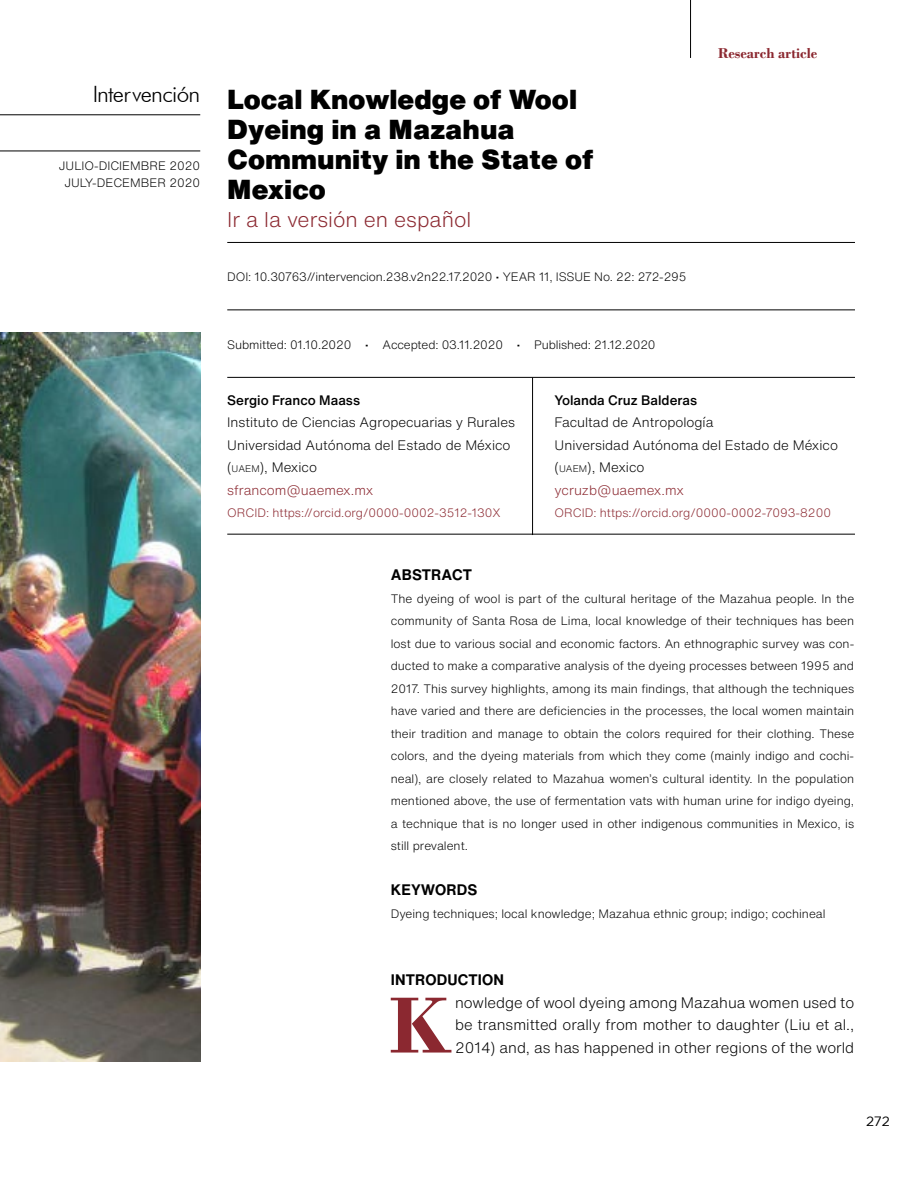
<style>
.page{position:relative;width:918px;height:1188px;background:#fff}
.page>*{position:absolute;margin:0;border:0;box-sizing:border-box;transform-origin:0 0}
.t1{font:700 83.7px "Bodoni";color:#8b2830}
.t2{font:900 27px/30px "Helvetica Now Text";color:#000}
.t3{font:300 22.5px "Futura BT";letter-spacing:-.03em;color:#000}
.t4{font:300 21px "Helvetica Now Text";color:#8b2830}
.t5{font:300 15px/22.5px "Helvetica Now Text";color:#000;text-align:justify}
.t6{font:700 15px "Helvetica Now Text";letter-spacing:.01em;color:#000}
.t7{font:700 15px "Bodoni";color:#8b2830}
.t8{font:300 13.5px/22.5px "Helvetica Now Text";color:#000}
.t9{font:500 13.5px "Helvetica Now Text";color:#000}
.t10{font:13.5px "Gotham";color:#000}
.t11{font:300 12px/22.5px "Helvetica Now Text";color:#000;text-align:center}
.t12{font:300 12px "Helvetica Now Text";color:#8b2830}
.s1{font-size:9.45px}
.s2{font-style:inherit}
.s3{color:#8b2830}
</style>
<div class="page">
<hr style="left:690px;top:0;width:1px;height:58px;background:#000">
<hr style="left:0;top:115px;width:200px;height:1px;background:#000">
<hr style="left:0;top:151px;width:200px;height:1px;background:#000">
<img style="left:0;top:333px;width:200px;height:729px">
<hr style="left:227px;top:377px;width:628px;height:1px;background:#000">
<hr style="left:227px;top:242px;width:628px;height:1px;background:#000">
<hr style="left:227px;top:310px;width:628px;height:1px;background:#000">
<hr style="left:227px;top:534px;width:628px;height:1px;background:#000">
<hr style="left:532px;top:378px;width:1px;height:157px;background:#000">
<h3 class="t3" style="left:93px;top:80px;width:109px">Intervención</h3>
<p class="t11" style="left:59px;top:157px;width:143px;line-height:16.5px">JULIO-DICIEMBRE 2020<br>JULY-DECEMBER 2020</p>
<h2 class="t2" style="left:227px;top:84px;width:368px">Local Knowledge of Wool<br>Dyeing in a Mazahua<br>Community in the State of<br>Mexico</h2>
<h3 class="t4" style="left:227px;top:204px;width:246px">Ir a la versión en español</h3>
<p class="t11" style="left:227px;top:265px;width:461px">DOI: 10.30763//intervencion.238.v2n22.17.2020 • YEAR 11, ISSUE No. 22: 272-295</p>
<p class="t11" style="left:227px;top:333px;width:430px">Submitted: 01.10.2020 • Accepted: 03.11.2020 • Published: 21.12.2020</p>
<p class="t7" style="left:718px;top:44px;width:101px">Research article</p>
<p class="t9" style="left:227px;top:390px;width:134px">Sergio Franco Maass</p>
<p class="t8" style="left:227px;top:411px;width:289px">Instituto de Ciencias Agropecuarias y Rurales<br>Universidad Autónoma del Estado de México (<span class="s1">UAEM</span><span class="s2">), M</span>exico<br><span class="s3">sfrancom@uaemex.mx</span></p>
<p class="t12" style="left:227px;top:504px;width:275px">ORCID: https://orcid.org/0000-0002-3512-130X</p>
<p class="t9" style="left:555px;top:390px;width:144px">Yolanda Cruz Balderas</p>
<p class="t8" style="left:555px;top:411px;width:285px">Facultad de Antropología<br>Universidad Autónoma del Estado de México (<span class="s1">UAEM</span><span class="s2">), M</span>exico<br><span class="s3">ycruzb@uaemex.mx</span></p>
<p class="t12" style="left:555px;top:504px;width:278px">ORCID: https://orcid.org/0000-0002-7093-8200</p>
<p class="t6" style="left:391px;top:563px;width:83px">ABSTRACT</p>
<p class="t11" style="left:391px;top:587px;width:465px;text-align:justify">The dyeing of wool is part of the cultural heritage of the Mazahua people. In the community of Santa Rosa de Lima, local knowledge of their techniques has been lost due to various social and economic factors. An ethnographic survey was con&shy;ducted to make a comparative analysis of the dyeing processes between 1995 and 2017. This survey highlights, among its main findings, that although the techniques have varied and there are deficiencies in the processes, the local women maintain their tradition and manage to obtain the colors required for their clothing. These colors, and the dyeing materials from which they come (mainly indigo and cochi&shy;neal), are closely related to Mazahua women’s cultural identity. In the population mentioned above, the use of fermentation vats with human urine for indigo dyeing, a technique that is no longer used in other indigenous communities in Mexico, is still prevalent.</p>
<p class="t6" style="left:391px;top:878px;width:88px">KEYWORDS</p>
<p class="t11" style="left:391px;top:902px;width:436px">Dyeing techniques; local knowledge; Mazahua ethnic group; indigo; cochineal</p>
<p class="t6" style="left:391px;top:968px;width:115px">INTRODUCTION</p>
<h1 class="t1" style="left:389px;top:976px;width:63px">K</h1>
<p class="t5" style="left:455px;top:990px;width:401px">nowledge of wool dyeing among Mazahua women used to be transmitted orally from mother to daughter (Liu et al., 2014) and, as has happened in other regions of the world</p>
<p class="t10" style="left:866px;top:1113px;width:25px">272</p>
</div>
